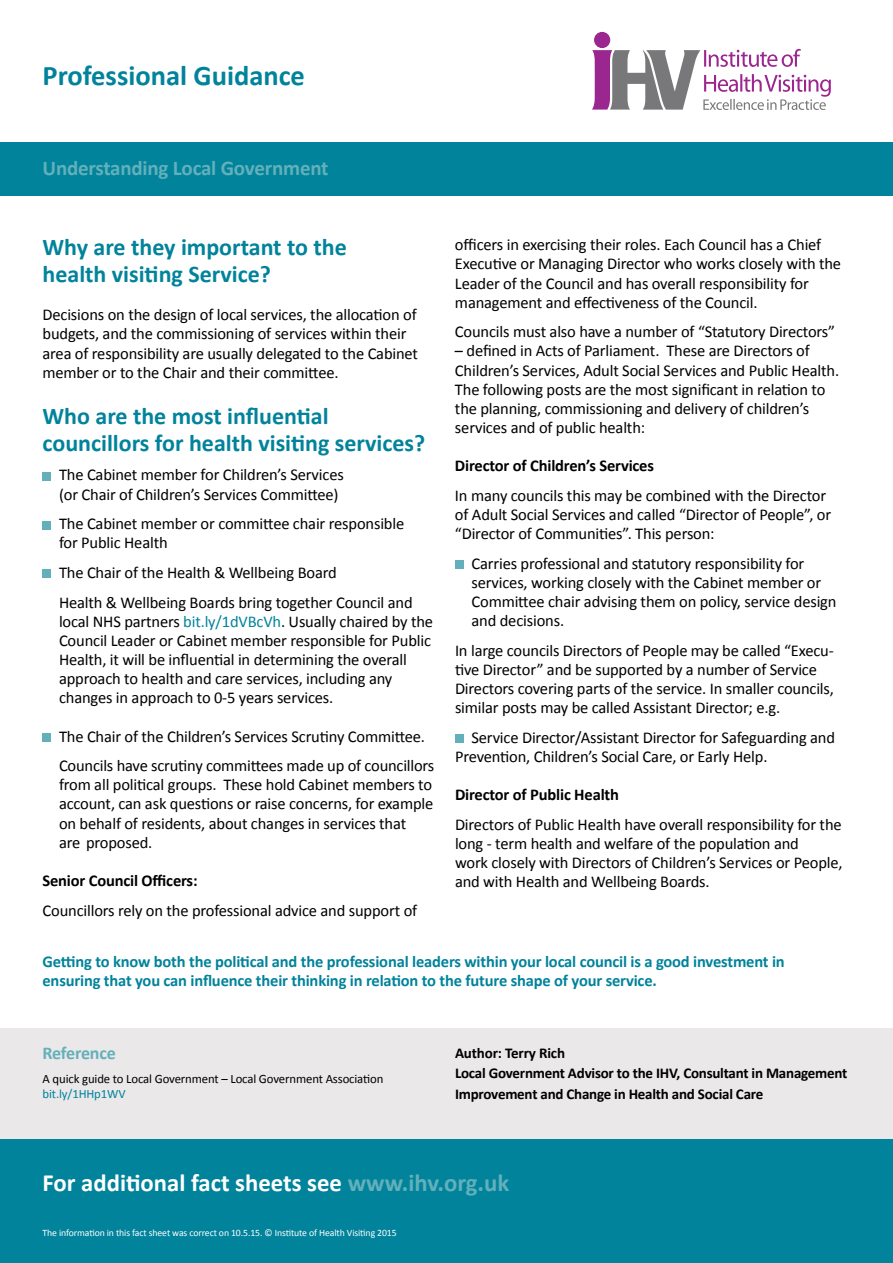
<style>
.page{position:relative;width:893px;height:1263px;background:#fff}
.page>*{position:absolute;margin:0;border:0;box-sizing:border-box;transform-origin:0 0}
.t1{font:700 28.5px "Calibri";color:#00839b}
.t2{font:700 24.75px "Calibri";color:#fff}
.t3{font:700 24px/27px "Calibri";color:#00839b}
.t4{font:700 21px "Calibri";letter-spacing:-.01em;color:#63b0bb}
.t5{font:700 18px "Calibri";letter-spacing:-.015em;color:#63b0bb}
.t6{font:16.5px/19px "Calibri";letter-spacing:-.01em;color:#000}
.t7{font:700 16.5px/19px "Calibri";letter-spacing:-.01em;color:#00839b}
.t8{font:700 16.5px "Calibri";letter-spacing:-.01em;color:#000}
.t9{font:700 15px/20.2px "Calibri";letter-spacing:-.015em;color:#000}
.t10{font:12.75px "Calibri";letter-spacing:-.01em;color:#000}
.t11{font:12.75px "Calibri";letter-spacing:-.01em;color:#00839b}
.t12{font:9.75px "Calibri";letter-spacing:-.01em;color:#fff}
.s1{color:#00839b}
.s2{color:#63b0bb}
</style>
<div class="page">
<div style="left:0;top:1138px;width:893px;height:125px;background:#00839b"></div>
<div style="left:0;top:142px;width:893px;height:53px;background:#00839b"></div>
<div style="left:594px;top:32px;width:16px;height:16px;background:#9c268f;border-radius:50%"></div>
<svg style="left:592px;top:49px;width:239px;height:61px"></svg>
<div style="left:43px;top:472px;width:8px;height:8px;background:#63b0bb"></div>
<div style="left:43px;top:521px;width:8px;height:8px;background:#63b0bb"></div>
<div style="left:43px;top:570px;width:8px;height:8px;background:#63b0bb"></div>
<div style="left:43px;top:733px;width:8px;height:8px;background:#63b0bb"></div>
<div style="left:455px;top:560px;width:8px;height:9px;background:#63b0bb"></div>
<div style="left:455px;top:734px;width:8px;height:9px;background:#63b0bb"></div>
<div style="left:0;top:1028px;width:893px;height:110px;background:#eae8e8"></div>
<h1 class="t1" style="left:43px;top:58px;width:264px">Professional Guidance</h1>
<p class="t4" style="left:43px;top:155px;width:287px">Understanding Local Government</p>
<h3 class="t3" style="left:43px;top:234px;width:306px">Why are they important to the health visiting Service?</h3>
<p class="t6" style="left:43px;top:305px;width:377px">Decisions on the design of local services, the allocation of budgets, and the commissioning of services within their area of responsibility are usually delegated to the Cabinet member or to the Chair and their committee.</p>
<h3 class="t3" style="left:43px;top:402px;width:384px">Who are the most influential councillors for health visiting services?</h3>
<p class="t6" style="left:59px;top:465px;width:286px">The Cabinet member for Children’s Services (or Chair of Children’s Services Committee)</p>
<p class="t6" style="left:59px;top:514px;width:347px">The Cabinet member or committee chair responsible for Public Health</p>
<p class="t6" style="left:59px;top:558px;width:355px;line-height:29.5px">The Chair of the Health &amp; Wellbeing Board<br>Health &amp; Wellbeing Boards bring together Council and</p>
<p class="t6" style="left:59px;top:612px;width:376px">local NHS partners <span class="s1">bit.ly/1dVBcVh</span>. Usually chaired by the Council Leader or Cabinet member responsible for Public Health, it will be influential in determining the overall approach to health and care services, including any changes in approach to 0-5 years services.</p>
<p class="t6" style="left:59px;top:721px;width:377px;line-height:29.5px">The Chair of the Children’s Services Scrutiny Committee.<br>Councils have scrutiny committees made up of councillors</p>
<p class="t6" style="left:59px;top:775px;width:376px">from all political groups. These hold Cabinet members to account, can ask questions or raise concerns, for example on behalf of residents, about changes in services that<br>are proposed.</p>
<p class="t8" style="left:43px;top:870px;width:157px">Senior Council Officers:</p>
<p class="t6" style="left:43px;top:900px;width:376px">Councillors rely on the professional advice and support of</p>
<p class="t6" style="left:455px;top:235px;width:388px">officers in exercising their roles. Each Council has a Chief Executive or Managing Director who works closely with the Leader of the Council and has overall responsibility for management and effectiveness of the Council.</p>
<p class="t6" style="left:455px;top:322px;width:382px">Councils must also have a number of “Statutory Directors”</p>
<p class="t6" style="left:455px;top:341px;width:386px">– defined in Acts of Parliament. These are Directors of Children’s Services, Adult Social Services and Public Health.<br>The following posts are the most significant in relation to the planning, commissioning and delivery of children’s services and of public health:</p>
<p class="t8" style="left:455px;top:455px;width:201px">Director of Children’s Services</p>
<p class="t6" style="left:455px;top:486px;width:378px">In many councils this may be combined with the Director of Adult Social Services and called “Director of People”, or “Director of Communities”. This person:</p>
<p class="t6" style="left:471px;top:554px;width:367px">Carries professional and statutory responsibility for services, working closely with the Cabinet member or Committee chair advising them on policy, service design and decisions.</p>
<p class="t6" style="left:455px;top:641px;width:380px">In large councils Directors of People may be called “Execu&shy;tive Director” and be supported by a number of Service Directors covering parts of the service. In smaller councils, similar posts may be called Assistant Director; e.g.</p>
<p class="t6" style="left:455px;top:728px;width:382px;text-indent:16px">Service Director/Assistant Director for Safeguarding and<br>Prevention, Children’s Social Care, or Early Help.</p>
<p class="t8" style="left:455px;top:784px;width:165px">Director of Public Health</p>
<p class="t6" style="left:455px;top:815px;width:389px">Directors of Public Health have overall responsibility for the long - term health and welfare of the population and<br>work closely with Directors of Children’s Services or People, and with Health and Wellbeing Boards.</p>
<p class="t7" style="left:43px;top:951px;width:744px">Getting to know both the political and the professional leaders within your local council is a good investment in ensuring that you can influence their thinking in relation to the future shape of your service.</p>
<p class="t5" style="left:43px;top:1041px;width:75px">Reference</p>
<p class="t10" style="left:43px;top:1070px;width:342px">A quick guide to Local Government – Local Government Association</p>
<p class="t11" style="left:43px;top:1085px;width:85px">bit.ly/1HHp1WV</p>
<p class="t9" style="left:455px;top:1043px;width:394px">Author: Terry Rich<br>Local Government Advisor to the IHV, Consultant in Management<br>Improvement and Change in Health and Social Care</p>
<h2 class="t2" style="left:43px;top:1167px;width:468px">For additional fact sheets see <span class="s2">www.ihv.org.uk</span></h2>
<p class="t12" style="left:43px;top:1227px;width:356px">The information in this fact sheet was correct on 10.5.15. © Institute of Health Visiting 2015</p>
</div>
